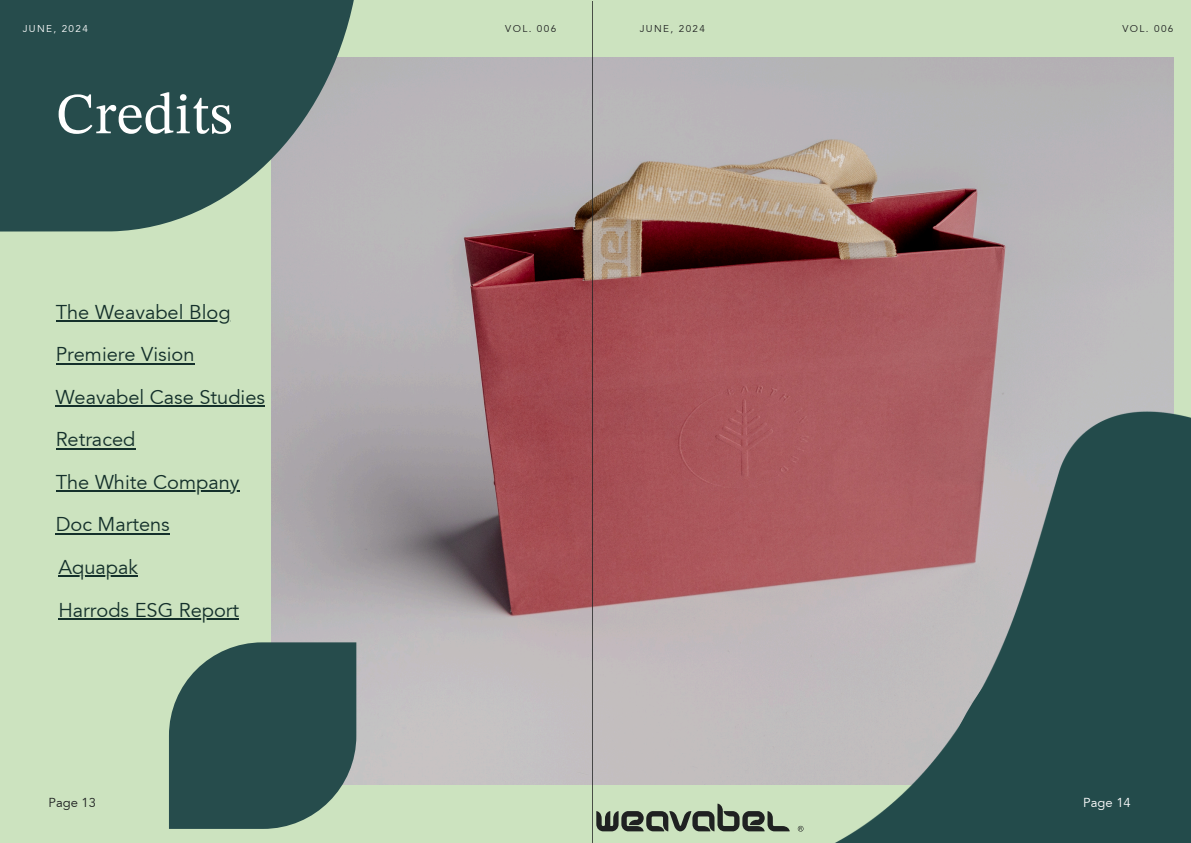
<style>
.page{position:relative;width:1191px;height:843px;background:#fff}
.page>*{position:absolute;margin:0;border:0;box-sizing:border-box;transform-origin:0 0}
.t1{font:58px "STIX Two Text";color:#fff}
.t2{font:20px "Avenir";color:#14302b}
.t3{font:13px "Avenir";color:#1e2121}
.t4{font:13px "Avenir";color:#fff}
.t5{font:9.9px "Avenir";letter-spacing:.14em;color:#1f2121}
.t6{font:9.9px "Avenir";letter-spacing:.14em;color:#fff}
</style>
<div class="page">
<div style="left:0;top:0;width:1190px;height:842px;background:#cce3bf"></div>
<img style="left:272px;top:58px;width:901px;height:726px">
<svg style="left:0;top:0;width:354px;height:231px;background:#40605f"></svg>
<svg style="left:592px;top:2px;width:197px;height:840px"></svg>
<svg style="left:169px;top:642px;width:187px;height:186px;background:#375b58"></svg>
<img style="left:594px;top:210px;width:596px;height:632px">
<hr style="left:56px;top:320px;width:174px;height:1px;background:#14302b">
<hr style="left:56px;top:405px;width:209px;height:2px;background:#14302b">
<hr style="left:56px;top:363px;width:138px;height:1px;background:#14302b">
<hr style="left:56px;top:448px;width:79px;height:1px;background:#14302b">
<hr style="left:56px;top:490px;width:183px;height:2px;background:#14302b">
<hr style="left:56px;top:533px;width:114px;height:1px;background:#14302b">
<hr style="left:58px;top:575px;width:80px;height:2px;background:#14302b">
<hr style="left:58px;top:618px;width:181px;height:1px;background:#14302b">
<p class="t6" style="left:23px;top:23px;width:67px">JUNE, 2024</p>
<h2 class="t5" style="left:505px;top:23px;width:53px">VOL. 006</h2>
<p class="t5" style="left:639px;top:23px;width:67px">JUNE, 2024</p>
<p class="t5" style="left:1122px;top:23px;width:53px">VOL. 006</p>
<p class="t1" style="left:56px;top:89px;width:178px">Credits</p>
<p class="t2" style="left:56px;top:300px;width:176px">The Weavabel Blog</p>
<p class="t2" style="left:56px;top:343px;width:140px">Premiere Vision</p>
<p class="t2" style="left:56px;top:385px;width:211px">Weavabel Case Studies</p>
<h2 class="t2" style="left:56px;top:428px;width:81px">Retraced</h2>
<h2 class="t2" style="left:56px;top:470px;width:185px">The White Company</h2>
<h2 class="t2" style="left:56px;top:513px;width:116px">Doc Martens</h2>
<h2 class="t2" style="left:58px;top:555px;width:81px">Aquapak</h2>
<h2 class="t2" style="left:58px;top:598px;width:182px">Harrods ESG Report</h2>
<p class="t3" style="left:49px;top:795px;width:49px">Page 13</p>
<h1 class="t4" style="left:1083px;top:795px;width:49px">Page 14</h1>
</div>
